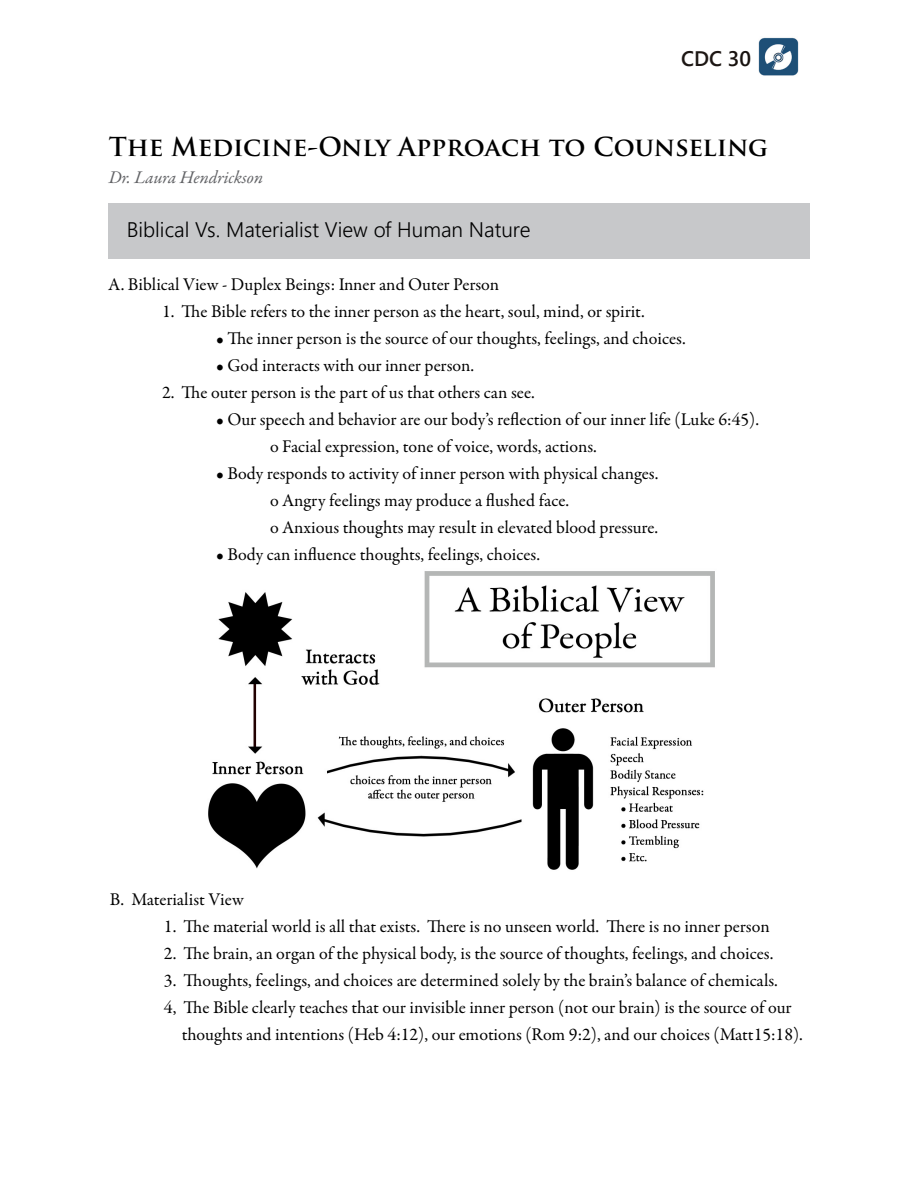
<style>
.page{position:relative;width:918px;height:1188px;background:#fff}
.page>*{position:absolute;margin:0;border:0;box-sizing:border-box;transform-origin:0 0}
.t1{font:700 25.5px "Trajan Pro";color:#000}
.t2{font:21px "Webly Sleek UI Semilight";color:#000}
.t3{font:21px "Webly Sleek UI Semibold";color:#1d1714}
.t4{font:18px/27px "Garamond Premr Pro";color:#000}
.t5{font:italic 18px "Garamond Premr Pro";color:#626366}
.s1{color:#18120f}
</style>
<div class="page">
<div style="left:109px;top:203px;width:701px;height:56px;background:#c7c8ca"></div>
<img style="left:208px;top:571px;width:507px;height:299px">
<img style="left:758px;top:37px;width:41px;height:39px">
<p class="t3" style="left:681px;top:42px;width:72px">CDC <span class="s1">30</span></p>
<h1 class="t1" style="left:109px;top:130px;width:661px">The Medicine-Only Approach to Counseling</h1>
<p class="t5" style="left:109px;top:166px;width:156px">Dr. Laura Hendrickson</p>
<p class="t2" style="left:127px;top:213px;width:405px">Biblical Vs. Materialist View of Human Nature</p>
<p class="t4" style="left:108px;top:272px;width:393px">A. Biblical View - Duplex Beings: Inner and Outer Person</p>
<p class="t4" style="left:162px;top:299px;width:484px">1. The Bible refers to the inner person as the heart, soul, mind, or spirit.</p>
<p class="t4" style="left:216px;top:326px;width:471px">• The inner person is the source of our thoughts, feelings, and choices.</p>
<p class="t4" style="left:216px;top:353px;width:260px">• God interacts with our inner person.</p>
<p class="t4" style="left:162px;top:380px;width:374px">2. The outer person is the part of us that others can see.</p>
<p class="t4" style="left:270px;top:407px;width:491px;text-indent:-54px">• Our speech and behavior are our body’s reflection of our inner life (Luke 6:45). o Facial expression, tone of voice, words, actions.</p>
<p class="t4" style="left:270px;top:461px;width:390px;text-indent:-54px">• Body responds to activity of inner person with physical changes. o Angry feelings may produce a flushed face.<br>o Anxious thoughts may result in elevated blood pressure.</p>
<p class="t4" style="left:216px;top:542px;width:326px">• Body can influence thoughts, feelings, choices.</p>
<p class="t4" style="left:110px;top:887px;width:135px">B. Materialist View</p>
<p class="t4" style="left:164px;top:914px;width:607px">1. The material world is all that exists. There is no unseen world. There is no inner person</p>
<p class="t4" style="left:164px;top:941px;width:611px">2. The brain, an organ of the physical body, is the source of thoughts, feelings, and choices.</p>
<p class="t4" style="left:164px;top:968px;width:616px">3. Thoughts, feelings, and choices are determined solely by the brain’s balance of chemicals.</p>
<p class="t4" style="left:164px;top:995px;width:629px">4, The Bible clearly teaches that our invisible inner person (not our brain) is the source of our</p>
<p class="t4" style="left:182px;top:1022px;width:623px">thoughts and intentions (Heb 4:12), our emotions (Rom 9:2), and our choices (Matt15:18).</p>
</div>
